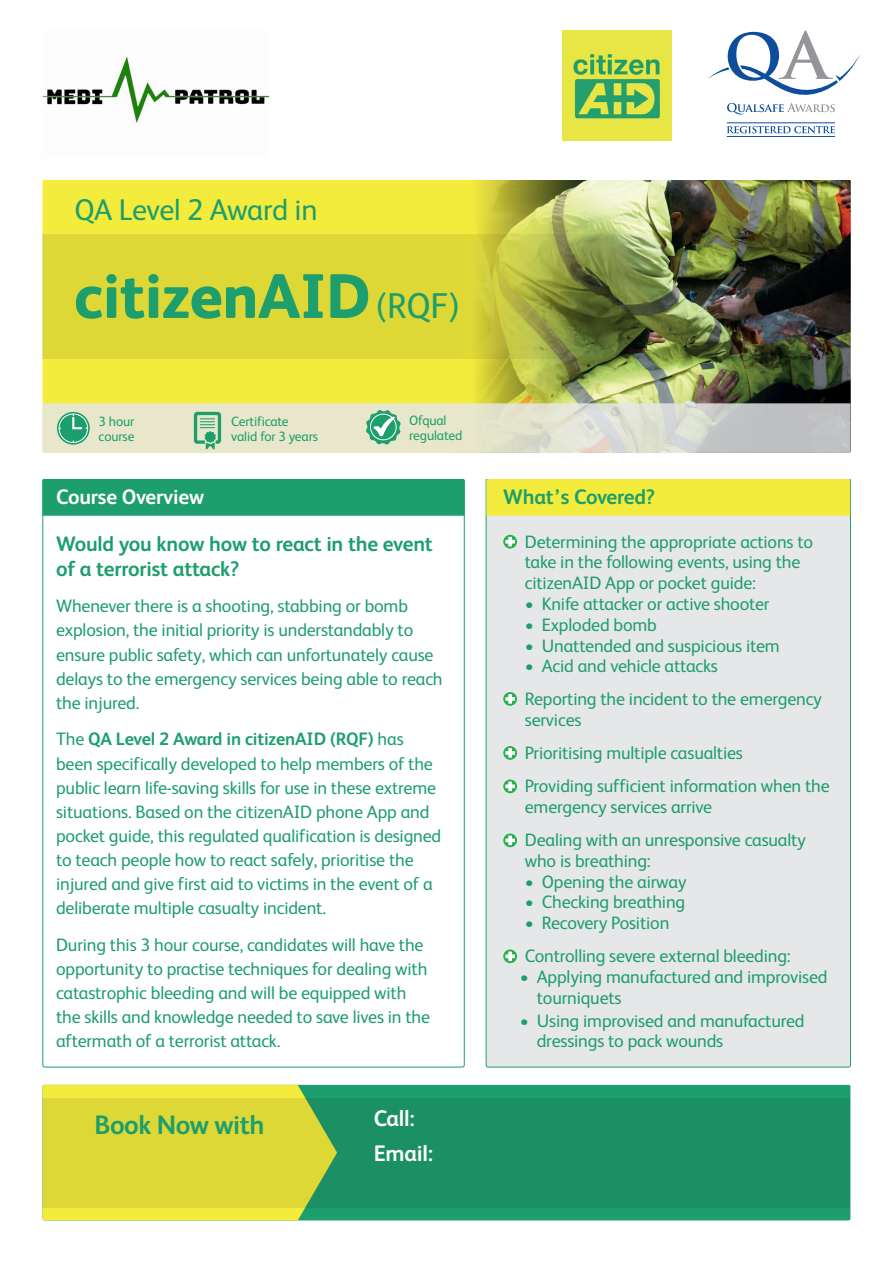
<style>
.page{position:relative;width:893px;height:1263px;background:#fff}
.page>*{position:absolute;margin:0;border:0;box-sizing:border-box;transform-origin:0 0}
.t1{font:800 63px "FS Albert";letter-spacing:-.01em;color:#1d9e6d}
.t2{font:30px "FS Albert";letter-spacing:-.015em;color:#1d9e6d}
.t3{font:700 26.7px "FS Albert";letter-spacing:-.02em;color:#1d9e6d}
.t4{font:700 22.5px/34.5px "FS Albert";letter-spacing:-.01em;color:#fff}
.t5{font:700 21px/25.2px "FS Albert";letter-spacing:-.01em;color:#1d9e6d}
.t6{font:700 21px "FS Albert";letter-spacing:-.01em;color:#fff}
.t7{font:18px/24px "FS Albert";letter-spacing:-.01em;color:#1d9e6d}
.t8{font:13.5px/15px "FS Albert";letter-spacing:-.01em;color:#1d9e6d}
.s1{font-weight:400;font-size:36px}
.s2{font-weight:700}
</style>
<div class="page">
<img style="left:587px;top:180px;width:264px;height:273px">
<svg style="left:43px;top:180px;width:545px;height:273px;background:#e5e03f"></svg>
<div style="left:43px;top:1085px;width:807px;height:135px;background:#1d9e6d;border-radius:2px"></div>
<div style="left:43px;top:1085px;width:263px;height:135px;background:#f3ec3c"></div>
<div style="left:486px;top:479px;width:364px;height:588px;background:#e6e7e9;border-radius:2px"></div>
<svg style="left:503px;top:535px;width:14px;height:13px"></svg>
<svg style="left:505px;top:537px;width:10px;height:9px"></svg>
<svg style="left:503px;top:692px;width:14px;height:14px"></svg>
<svg style="left:505px;top:694px;width:10px;height:10px"></svg>
<svg style="left:503px;top:746px;width:14px;height:14px"></svg>
<svg style="left:505px;top:748px;width:10px;height:10px"></svg>
<svg style="left:503px;top:779px;width:14px;height:14px"></svg>
<svg style="left:505px;top:781px;width:10px;height:10px"></svg>
<svg style="left:503px;top:833px;width:14px;height:14px"></svg>
<svg style="left:505px;top:836px;width:10px;height:9px"></svg>
<svg style="left:503px;top:949px;width:14px;height:14px"></svg>
<svg style="left:505px;top:951px;width:10px;height:10px"></svg>
<div style="left:486px;top:479px;width:364px;height:37px;background:#f3ec3c"></div>
<div style="left:43px;top:479px;width:422px;height:37px;background:#1d9e6d"></div>
<img style="left:43px;top:234px;width:807px;height:124px">
<svg style="left:43px;top:1098px;width:807px;height:110px;fill:#1a9064"></svg>
<svg style="left:727px;top:103px;width:108px;height:12px"></svg>
<svg style="left:707px;top:31px;width:153px;height:64px"></svg>
<svg style="left:727px;top:126px;width:108px;height:7px"></svg>
<hr style="left:727px;top:123px;width:108px;height:1px;background:#0d4d9b">
<hr style="left:727px;top:136px;width:108px;height:1px;background:#0d4d9b">
<img style="left:562px;top:31px;width:110px;height:109px">
<svg style="left:43px;top:403px;width:807px;height:50px;background:#d4dac6"></svg>
<div style="left:370px;top:414px;width:27px;height:26px;border:1px solid #fff;border-radius:50%"></div>
<img style="left:42px;top:56px;width:227px;height:67px">
<h2 class="t2" style="left:74px;top:193px;width:245px">QA Level 2 Award in</h2>
<h1 class="t1" style="left:74px;top:260px;width:387px">citizenAID<span class="s1">(RQF)</span></h1>
<p class="t8" style="left:99px;top:413px;width:37px">3 hour course</p>
<p class="t6" style="left:56px;top:485px;width:150px">Course Overview</p>
<p class="t8" style="left:231px;top:413px;width:88px">Certificate valid for 3 years</p>
<p class="t8" style="left:409px;top:413px;width:55px">Ofqual regulated</p>
<p class="t5" style="left:56px;top:531px;width:378px">Would you know how to react in the event of a terrorist attack?</p>
<p class="t7" style="left:56px;top:594px;width:388px">Whenever there is a shooting, stabbing or bomb explosion, the initial priority is understandably to ensure public safety, which can unfortunately cause delays to the emergency services being able to reach the injured.</p>
<p class="t7" style="left:56px;top:727px;width:387px">The <span class="s2">QA Level 2 Award in citizenAID (RQF)</span> has been specifically developed to help members of the public learn life-saving skills for use in these extreme situations. Based on the citizenAID phone App and pocket guide, this regulated qualification is designed to teach people how to react safely, prioritise the injured and give first aid to victims in the event of a deliberate multiple casualty incident.</p>
<p class="t7" style="left:56px;top:933px;width:375px">During this 3 hour course, candidates will have the opportunity to practise techniques for dealing with catastrophic bleeding and will be equipped with the skills and knowledge needed to save lives in the aftermath of a terrorist attack.</p>
<h3 class="t3" style="left:95px;top:1110px;width:171px">Book Now with</h3>
<p class="t4" style="left:374px;top:1101px;width:61px">Call:<br>Email:</p>
<p class="t5" style="left:503px;top:485px;width:153px">What’s Covered?</p>
<p class="t7" style="left:525px;top:531px;width:290px;line-height:20.7px">Determining the appropriate actions to take in the following events, using the citizenAID App or pocket guide:</p>
<p class="t7" style="left:525px;top:592px;width:246px">• Knife attacker or active shooter</p>
<p class="t7" style="left:525px;top:613px;width:134px">• Exploded bomb</p>
<p class="t7" style="left:525px;top:633px;width:256px">• Unattended and suspicious item</p>
<p class="t7" style="left:525px;top:650px;width:299px;line-height:32.5px">• Acid and vehicle attacks<br>Reporting the incident to the emergency</p>
<p class="t7" style="left:525px;top:703px;width:306px;line-height:33.5px">services<br>Prioritising multiple casualties<br>Providing sufficient information when the</p>
<p class="t7" style="left:525px;top:790px;width:283px;line-height:33.5px">emergency services arrive<br>Dealing with an unresponsive casualty</p>
<p class="t7" style="left:525px;top:849px;width:127px">who is breathing:</p>
<p class="t7" style="left:525px;top:869px;width:163px">• Opening the airway</p>
<p class="t7" style="left:525px;top:890px;width:162px">• Checking breathing</p>
<p class="t7" style="left:525px;top:906px;width:267px;line-height:33.5px">• Recovery Position<br>Controlling severe external bleeding:</p>
<p class="t7" style="left:537px;top:966px;width:292px;line-height:20.7px;text-indent:-17px">• Applying manufactured and improvised tourniquets</p>
<p class="t7" style="left:537px;top:1010px;width:269px;line-height:20.7px;text-indent:-17px">• Using improvised and manufactured dressings to pack wounds</p>
</div>
